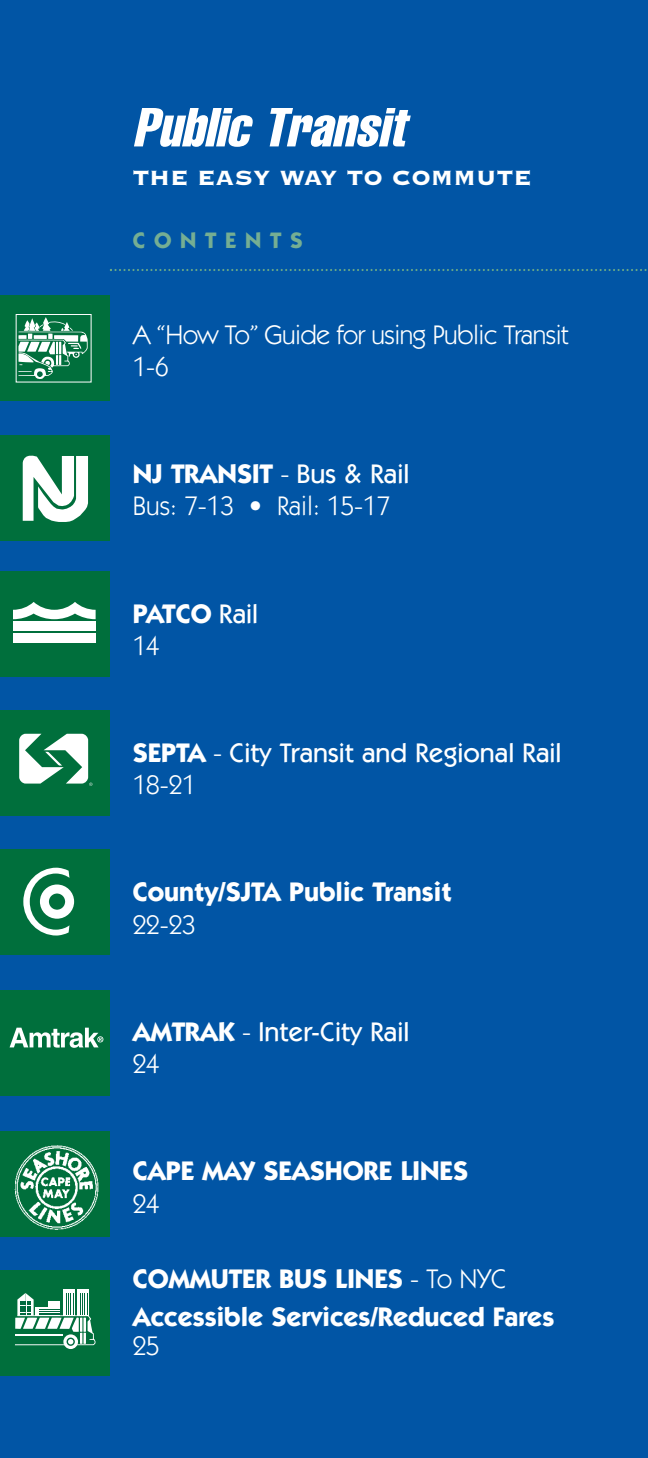
<style>
.page{position:relative;width:648px;height:1458px;background:#0155a5}
.page>*{position:absolute;margin:0;border:0;box-sizing:border-box;transform-origin:0 0}
.t1{font:94.5px "Itc Kabel";color:#fff}
.t2{font:italic extra-condensed 54px "Helvetica";color:#fff}
.t3{font:700 27px/32.4px "Itc Kabel";color:#fff}
.t4{font:500 27px/32.4px "Itc Kabel";color:#fff}
.t5{font:27px/32.4px "Itc Kabel";letter-spacing:-.02em;color:#fff}
.t6{font:27px/32.4px "Itc Kabel";color:#fff}
.t7{font:27px "Copperplate Thirty Three BC";color:#fff}
.t8{font:700 22.5px "Itc Kabel";letter-spacing:.39em;color:#75ae93}
.s1{font-weight:700}
.s2{font-weight:500}
.s3{font-weight:400}
</style>
<div class="page">
<svg style="left:110px;top:269px;width:537px;height:2px"></svg>
<div style="left:0;top:572px;width:109px;height:105px;background:#006f3c"></div>
<svg style="left:13px;top:602px;width:83px;height:17px"></svg>
<div style="left:13px;top:621px;width:83px;height:10px;background:#fff"></div>
<div style="left:13px;top:633px;width:83px;height:9px;background:#fff"></div>
<div style="left:0;top:710px;width:109px;height:105px;background:#006f3c"></div>
<svg style="left:19px;top:734px;width:74px;height:52px"></svg>
<div style="left:0;top:849px;width:109px;height:106px;background:#006f3c"></div>
<div style="left:0;top:990px;width:109px;height:105px;background:#006f3c"></div>
<svg style="left:10px;top:1028px;width:93px;height:20px"></svg>
<div style="left:0;top:1131px;width:109px;height:106px;background:#006f3c"></div>
<img style="left:14px;top:1145px;width:85px;height:85px">
<div style="left:0;top:1271px;width:109px;height:105px;background:#006f3c"></div>
<svg style="left:63px;top:1334px;width:15px;height:15px"></svg>
<div style="left:78px;top:1289px;width:11px;height:26px;background:#fff"></div>
<div style="left:63px;top:1289px;width:12px;height:26px;background:#fff"></div>
<svg style="left:15px;top:1293px;width:81px;height:52px"></svg>
<hr style="left:15px;top:1335px;width:48px;height:1px;background:#fff">
<div style="left:0;top:435px;width:109px;height:105px;background:#006f3c"></div>
<svg style="left:23px;top:456px;width:65px;height:66px"></svg>
<div style="left:0;top:295px;width:109px;height:105px;background:#006f3c"></div>
<svg style="left:18px;top:317px;width:70px;height:62px"></svg>
<svg style="left:40px;top:885px;width:34px;height:34px"></svg>
<h1 class="t1" style="left:21px;top:867px;width:54px">C</h1>
<h2 class="t2" style="left:133px;top:108px;width:283px">Public Transit</h2>
<p class="t7" style="left:133px;top:160px;width:400px">THE EASY WAY TO COMMUTE</p>
<p class="t8" style="left:133px;top:232px;width:172px">CONTENTS</p>
<p class="t5" style="left:133px;top:320px;width:437px">A “How To” Guide for using Public Transit<br>1-6</p>
<p class="t6" style="left:133px;top:460px;width:278px"><span class="s1">NJ TRANSIT</span> - <span class="s2">Bus &amp; Rail<br></span>Bus: 7-13 • Rail: 15-17</p>
<p class="t3" style="left:133px;top:599px;width:127px">PATCO <span class="s2">Rail<br></span><span class="s3">14</span></p>
<p class="t4" style="left:133px;top:739px;width:430px"><span class="s1">SEPTA</span> <span class="s3">-</span> City Transit and Regional Rail<br><span class="s3">18-21</span></p>
<p class="t3" style="left:133px;top:878px;width:321px">County/SJTA Public Transit</p>
<p class="t5" style="left:133px;top:910px;width:64px">22-23</p>
<p class="t4" style="left:133px;top:1018px;width:278px"><span class="s1">AMTRAK</span> <span class="s3">-</span> Inter-City Rail<br><span class="s3">24</span></p>
<p class="t3" style="left:133px;top:1157px;width:337px">CAPE MAY SEASHORE LINES</p>
<p class="t5" style="left:133px;top:1189px;width:28px">24</p>
<p class="t3" style="left:133px;top:1261px;width:423px;line-height:38.2px">COMMUTER BUS LINES <span class="s3">- To NYC<br></span>Accessible Services/Reduced Fares</p>
<p class="t5" style="left:133px;top:1332px;width:28px">25</p>
</div>
